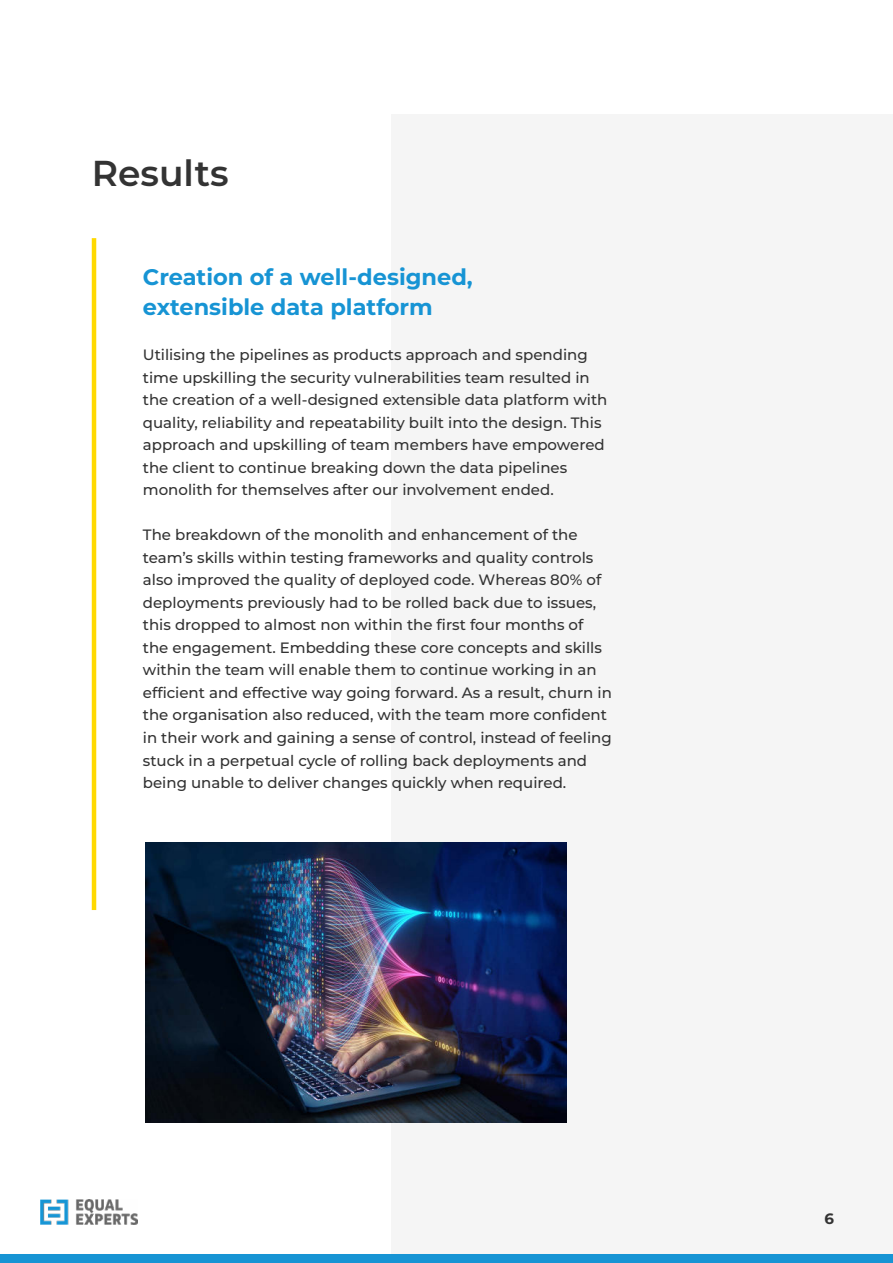
<style>
.page{position:relative;width:893px;height:1263px;background:#fff}
.page>*{position:absolute;margin:0;border:0;box-sizing:border-box;transform-origin:0 0}
.t1{font:600 36px "Montserrat";color:#333}
.t2{font:700 22.5px/30px "Montserrat";color:#1794d4}
.t3{font:500 15px/22.5px "Montserrat";color:#333}
.t4{font:700 15px "Montserrat";color:#333}
</style>
<div class="page">
<div style="left:391px;top:115px;width:502px;height:1148px;background:#f5f5f5"></div>
<div style="left:0;top:1254px;width:893px;height:9px;background:#1794d4"></div>
<hr style="left:92px;top:238px;width:4px;height:672px;background:#ffd900">
<img style="left:145px;top:842px;width:422px;height:281px">
<img style="left:40px;top:1199px;width:97px;height:26px">
<h1 class="t1" style="left:92px;top:158px;width:138px">Results</h1>
<h2 class="t2" style="left:143px;top:264px;width:331px">Creation of a well-designed, extensible data platform</h2>
<p class="t3" style="left:143px;top:345px;width:466px">Utilising the pipelines as products approach and spending time upskilling the security vulnerabilities team resulted in the creation of a well-designed extensible data platform with quality, reliability and repeatability built into the design. This approach and upskilling of team members have empowered the client to continue breaking down the data pipelines monolith for themselves after our involvement ended.</p>
<p class="t3" style="left:143px;top:525px;width:470px">The breakdown of the monolith and enhancement of the team’s skills within testing frameworks and quality controls also improved the quality of deployed code. Whereas 80% of deployments previously had to be rolled back due to issues, this dropped to almost non within the first four months of the engagement. Embedding these core concepts and skills within the team will enable them to continue working in an efficient and effective way going forward. As a result, churn in the organisation also reduced, with the team more confident in their work and gaining a sense of control, instead of feeling stuck in a perpetual cycle of rolling back deployments and being unable to deliver changes quickly when required.</p>
<p class="t4" style="left:824px;top:1213px;width:11px">6</p>
</div>
